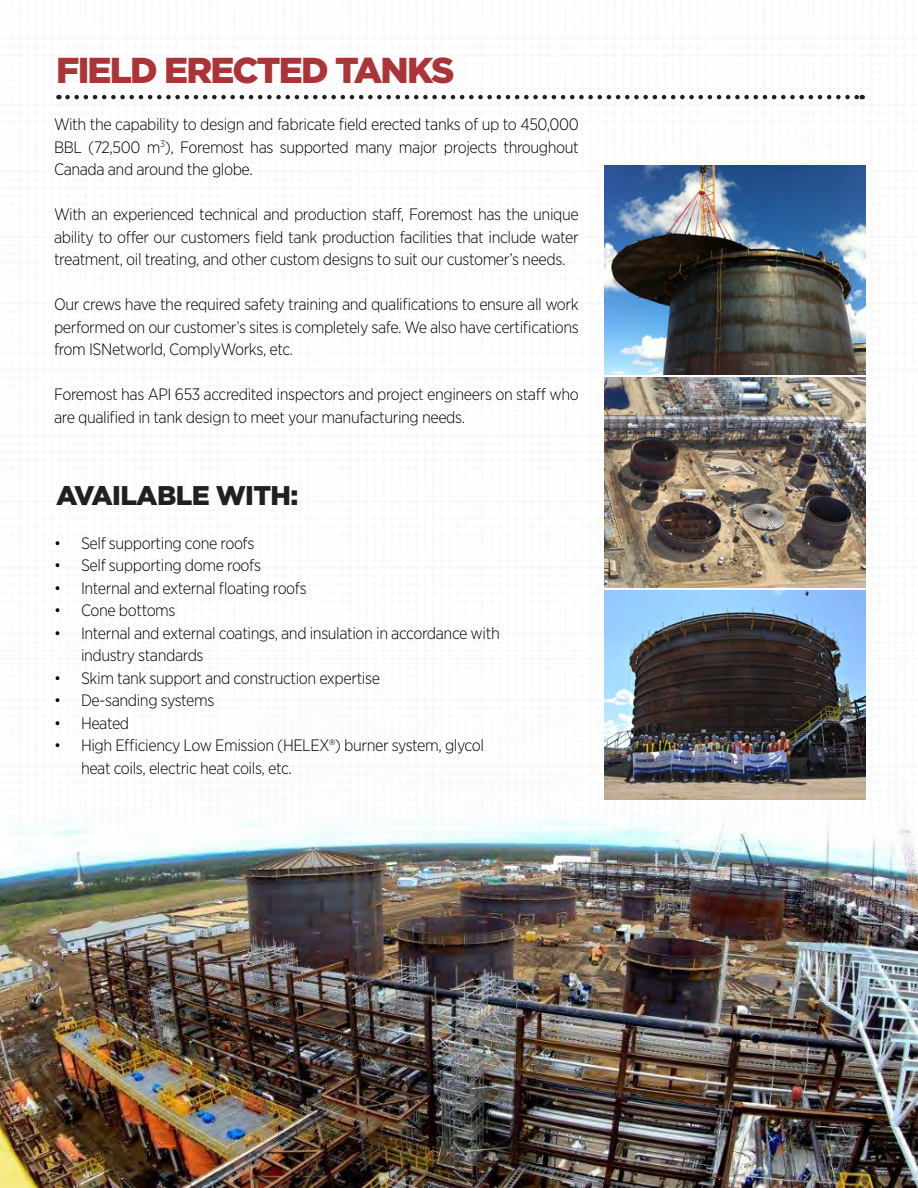
<style>
.page{position:relative;width:918px;height:1188px;background:#fff}
.page>*{position:absolute;margin:0;border:0;box-sizing:border-box;transform-origin:0 0}
.t1{font:900 36px "Gotham";letter-spacing:-.05em;color:#ab3439}
.t2{font:900 27px "Gotham";letter-spacing:-.025em;color:#231f20}
.Paragraph_Style_3{font:300 16.5px/22.5px "Gotham Narrow";letter-spacing:-.025em;color:#000;text-align:justify}
</style>
<div class="page">
<svg style="left:67px;top:95px;width:796px;height:4px"></svg>
<img style="left:605px;top:590px;width:260px;height:65px">
<img style="left:605px;top:378px;width:260px;height:209px">
<img style="left:605px;top:165px;width:261px;height:210px">
<img style="left:0;top:655px;width:918px;height:533px">
<p class="t1" style="left:56px;top:45px;width:400px">FIELD ERECTED TANKS</p>
<p class="Paragraph_Style_3" style="left:54px;top:113px;width:526px">With the capability to design and fabricate field erected tanks of up to 450,000<br>BBL (72,500 m<sup>3</sup>), Foremost has supported many major projects throughout Canada and around the globe.</p>
<p class="Paragraph_Style_3" style="left:54px;top:203px;width:526px">With an experienced technical and production staff, Foremost has the unique ability to offer our customers field tank production facilities that include water treatment, oil treating, and other custom designs to suit our customer’s needs.</p>
<p class="Paragraph_Style_3" style="left:54px;top:293px;width:526px">Our crews have the required safety training and qualifications to ensure all work performed on our customer’s sites is completely safe. We also have certifications from ISNetworld, ComplyWorks, etc.</p>
<p class="Paragraph_Style_3" style="left:54px;top:383px;width:526px">Foremost has API 653 accredited inspectors and project engineers on staff who are qualified in tank design to meet your manufacturing needs.</p>
<p class="t2" style="left:56px;top:477px;width:244px">AVAILABLE WITH:</p>
<p class="Paragraph_Style_3" style="left:54px;top:531px;width:202px">• Self supporting cone roofs</p>
<p class="Paragraph_Style_3" style="left:54px;top:554px;width:209px">• Self supporting dome roofs</p>
<p class="Paragraph_Style_3" style="left:54px;top:576px;width:254px">• Internal and external floating roofs</p>
<p class="Paragraph_Style_3" style="left:54px;top:599px;width:123px">• Cone bottoms</p>
<p class="Paragraph_Style_3" style="left:81px;top:621px;width:420px;text-indent:-27px">• Internal and external coatings, and insulation in accordance with industry standards</p>
<p class="Paragraph_Style_3" style="left:54px;top:666px;width:328px">• Skim tank support and construction expertise</p>
<p class="Paragraph_Style_3" style="left:54px;top:689px;width:162px">• De-sanding systems</p>
<p class="Paragraph_Style_3" style="left:54px;top:711px;width:77px">• Heated</p>
<p class="Paragraph_Style_3" style="left:81px;top:734px;width:405px;text-indent:-27px">• High Efficiency Low Emission (HELEX®) burner system, glycol heat coils, electric heat coils, etc.</p>
</div>
